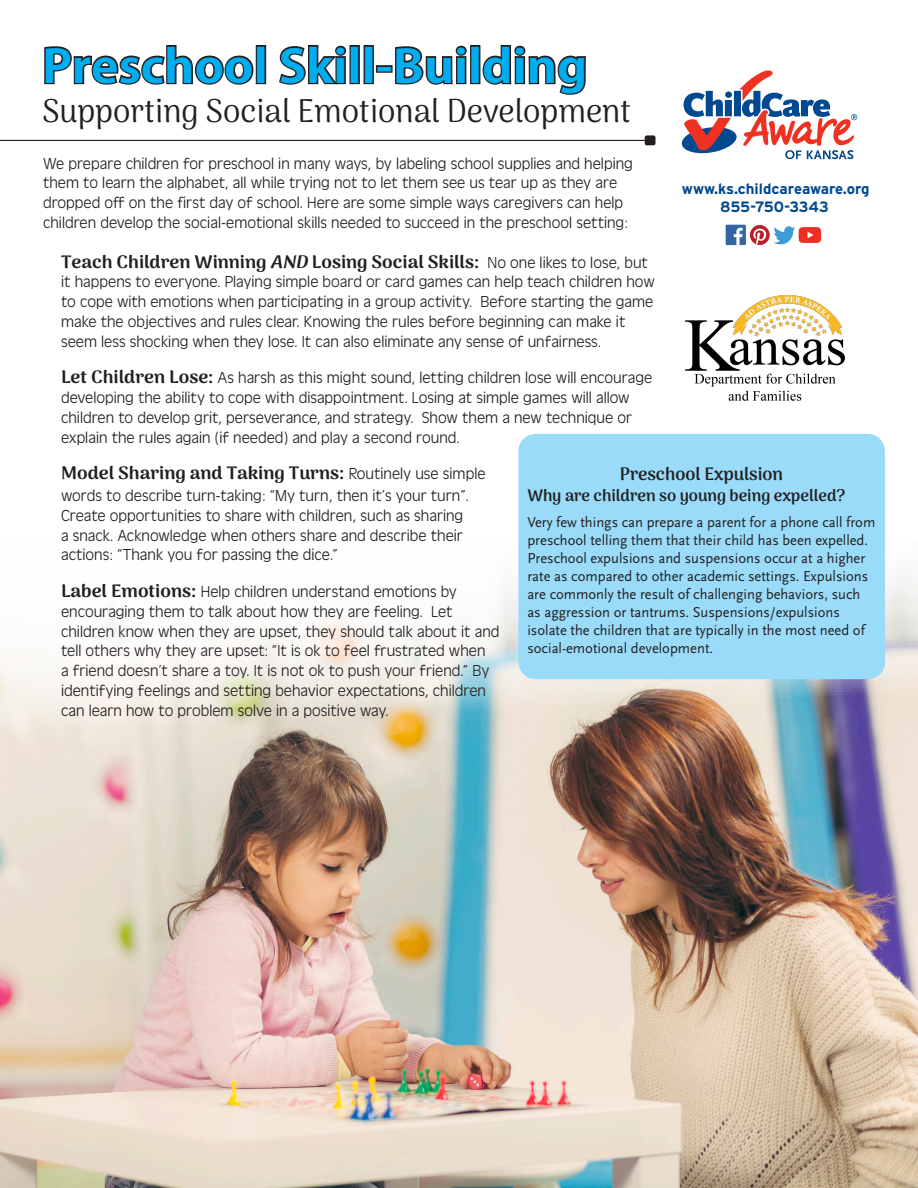
<style>
.page{position:relative;width:918px;height:1188px;background:#fff}
.page>*{position:absolute;margin:0;border:0;box-sizing:border-box;transform-origin:0 0}
.t1{font:700 45px "Adobe Gothic Std";color:#00aeef;scale:1.11 1}
.t2{font:33px "Arima Koshi";color:#231f20;scale:.96 1}
.t3{font:900 18px "Arima Koshi";color:#231f20;scale:1.05 1}
.t4{font:600 18px "Arima Koshi";color:#231f20}
.t5{font:300 16.5px/19.8px "Antique Oli";color:#231f20}
.t6{font:600 16.5px "Arima Koshi";color:#231f20}
.t7{font:15px/18px "Scala Sans OT";color:#231f20}
.t8{font:700 15px "Interstate";color:#014990}
.s1{font-style:italic}
.s2{font-family:"Antique Oli";font-weight:300;font-size:16.5px}
.s3{font-family:"Arima Koshi";font-weight:900;font-size:18px}
</style>
<div class="page">
<img style="left:0;top:576px;width:918px;height:612px">
<svg style="left:681px;top:70px;width:176px;height:89px"></svg>
<img style="left:725px;top:224px;width:97px;height:22px">
<svg style="left:44px;top:45px;width:210px;height:40px"></svg>
<div style="left:256px;top:45px;width:10px;height:39px;border:3px solid #231f20"></div>
<svg style="left:279px;top:45px;width:68px;height:40px"></svg>
<div style="left:349px;top:45px;width:11px;height:39px;border:3px solid #231f20"></div>
<div style="left:364px;top:45px;width:10px;height:39px;border:3px solid #231f20"></div>
<div style="left:376px;top:65px;width:17px;height:8px;border:3px solid #231f20"></div>
<svg style="left:395px;top:45px;width:72px;height:40px"></svg>
<div style="left:470px;top:45px;width:10px;height:39px;border:3px solid #231f20"></div>
<svg style="left:482px;top:45px;width:104px;height:50px"></svg>
<div style="left:518px;top:434px;width:367px;height:245px;background:#99dbf8;border-radius:18px"></div>
<hr style="left:0;top:140px;width:649px;height:1px;background:#231f20">
<div style="left:645px;top:136px;width:10px;height:9px;background:#231f20;border-radius:2px"></div>
<div style="left:645px;top:135px;width:10px;height:10px;border:2px solid #231f20;border-radius:2px"></div>
<img style="left:686px;top:295px;width:158px;height:106px">
<p class="t1" style="left:42px;top:39px;width:493px">Preschool Skill-Building</p>
<p class="t2" style="left:42px;top:92px;width:615px">Supporting Social Emotional Development</p>
<p class="t5" style="left:43px;top:154px;width:591px">We prepare children for preschool in many ways, by labeling school supplies and helping them to learn the alphabet, all while trying not to let them see us tear up as they are dropped off on the first day of school. Here are some simple ways caregivers can help children develop the social-emotional skills needed to succeed in the preschool setting:</p>
<p class="t3" style="left:61px;top:251px;width:561px">Teach Children Winning <span class="s1">AND</span> Losing Social Skills: <span class="s2">No one likes to lose, but</span></p>
<p class="t5" style="left:61px;top:272px;width:595px">it happens to everyone. Playing simple board or card games can help teach children how to cope with emotions when participating in a group activity. Before starting the game make the objectives and rules clear. Knowing the rules before beginning can make it seem less shocking when they lose. It can also eliminate any sense of unfairness.</p>
<p class="t5" style="left:61px;top:368px;width:593px"><span class="s3">Let Children Lose:</span> As harsh as this might sound, letting children lose will encourage developing the ability to cope with disappointment. Losing at simple games will allow children to develop grit, perseverance, and strategy. Show them a new technique or explain the rules again (if needed) and play a second round.</p>
<p class="t3" style="left:61px;top:463px;width:406px">Model Sharing and Taking Turns: <span class="s2">Routinely use simple</span></p>
<p class="t5" style="left:61px;top:486px;width:409px">words to describe turn-taking: “My turn, then it’s your turn”.<br>Create opportunities to share with children, such as sharing a snack. Acknowledge when others share and describe their actions: “Thank you for passing the dice.”</p>
<p class="t5" style="left:61px;top:582px;width:440px"><span class="s3">Label Emotions:</span> Help children understand emotions by encouraging them to talk about how they are feeling. Let children know when they are upset, they should talk about it and tell others why they are upset: “It is ok to feel frustrated when<br>a friend doesn’t share a toy. It is not ok to push your friend.” By identifying feelings and setting behavior expectations, children can learn how to problem solve in a positive way.</p>
<p class="t8" style="left:682px;top:181px;width:189px">www.ks.childcareaware.org</p>
<p class="t8" style="left:720px;top:198px;width:110px">855-750-3343</p>
<p class="t4" style="left:620px;top:463px;width:165px">Preschool Expulsion</p>
<p class="t6" style="left:527px;top:486px;width:319px">Why are children so young being expelled?</p>
<p class="t7" style="left:527px;top:513px;width:349px">Very few things can prepare a parent for a phone call from preschool telling them that their child has been expelled.<br>Preschool expulsions and suspensions occur at a higher rate as compared to other academic settings. Expulsions are commonly the result of challenging behaviors, such as aggression or tantrums. Suspensions/expulsions isolate the children that are typically in the most need of social-emotional development.</p>
</div>
